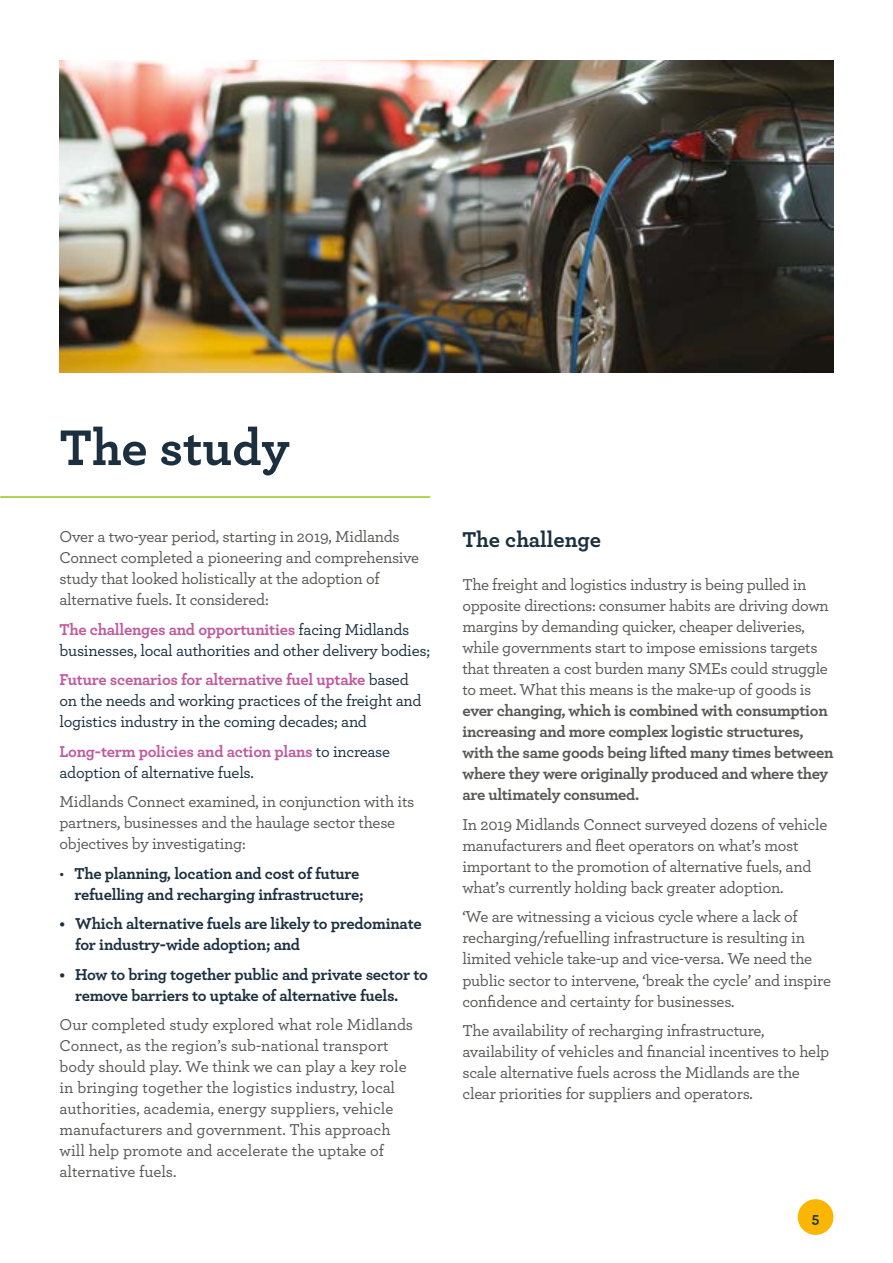
<style>
.page{position:relative;width:893px;height:1263px;background:#fff}
.page>*{position:absolute;margin:0;border:0;box-sizing:border-box;transform-origin:0 0}
.Page_Header{font:700 52.5px "Archer";color:#1b2f3f}
.Sub_Header_Blue{font:700 22.5px "Archer";color:#1b2f3f}
.Body_Copy_Grey{font:500 16.5px/21px "Archer";letter-spacing:-.015em;color:#575756}
.Body_Copy_Grey-2{font:500 16.5px/21px "Archer";letter-spacing:-.015em;color:#1b2f3f}
.Body_Copy_Grey-3{font:700 16.5px/21px "Archer";letter-spacing:-.015em;color:#1b2f3f}
.t1{font:700 15px "Archer";color:#1b2f3f}
.s1{font-weight:700;color:#c0599d}
.s2{font-weight:500}
.s3{font-weight:700}
</style>
<div class="page">
<div style="left:798px;top:1199px;width:35px;height:36px;background:#fab600;border-radius:50%"></div>
<hr style="left:1px;top:496px;width:429px;height:2px;background:#9bc31c">
<img style="left:60px;top:60px;width:773px;height:313px">
<h1 class="Page_Header" style="left:60px;top:406px;width:232px">The study</h1>
<p class="Body_Copy_Grey" style="left:60px;top:525px;width:361px">Over a two-year period, starting in 2019, Midlands Connect completed a pioneering and comprehensive study that looked holistically at the adoption of alternative fuels. It considered:</p>
<p class="Body_Copy_Grey-2" style="left:60px;top:618px;width:372px"><span class="s1">The challenges and opportunities</span> facing Midlands businesses, local authorities and other delivery bodies;</p>
<p class="Body_Copy_Grey-2" style="left:60px;top:668px;width:364px"><span class="s1">Future scenarios for alternative fuel uptake</span> based on the needs and working practices of the freight and logistics industry in the coming decades; and</p>
<p class="Body_Copy_Grey-2" style="left:60px;top:740px;width:332px"><span class="s1">Long-term policies and action plans</span> to increase adoption of alternative fuels.</p>
<p class="Body_Copy_Grey" style="left:60px;top:790px;width:356px">Midlands Connect examined, in conjunction with its partners, businesses and the haulage sector these objectives by investigating:</p>
<p class="Body_Copy_Grey-3" style="left:60px;top:862px;width:306px;text-align:right"><span class="s2">•</span> The planning, location and cost of future refuelling and recharging infrastructure;</p>
<p class="Body_Copy_Grey-3" style="left:75px;top:912px;width:348px;text-indent:-16px">• Which alternative fuels are likely to predominate for industry-wide adoption; and</p>
<p class="Body_Copy_Grey-3" style="left:75px;top:963px;width:354px;text-indent:-16px">• How to bring together public and private sector to remove barriers to uptake of alternative fuels.</p>
<p class="Body_Copy_Grey" style="left:60px;top:1013px;width:355px">Our completed study explored what role Midlands Connect, as the region’s sub-national transport body should play. We think we can play a key role in bringing together the logistics industry, local authorities, academia, energy suppliers, vehicle manufacturers and government. This approach will help promote and accelerate the uptake of alternative fuels.</p>
<h2 class="Sub_Header_Blue" style="left:462px;top:522px;width:140px">The challenge</h2>
<p class="Body_Copy_Grey" style="left:462px;top:574px;width:372px">The freight and logistics industry is being pulled in opposite directions: consumer habits are driving down margins by demanding quicker, cheaper deliveries, while governments start to impose emissions targets that threaten a cost burden many SMEs could struggle to meet. What this means is the make-up of goods is <span class="s3">ever changing, which is combined with consumption increasing and more complex logistic structures, with the same goods being lifted many times between where they were originally produced and where they are ultimately consumed.</span></p>
<p class="Body_Copy_Grey" style="left:462px;top:813px;width:367px">In 2019 Midlands Connect surveyed dozens of vehicle manufacturers and fleet operators on what’s most important to the promotion of alternative fuels, and what’s currently holding back greater adoption.</p>
<p class="Body_Copy_Grey" style="left:462px;top:906px;width:370px">‘We are witnessing a vicious cycle where a lack of recharging/refuelling infrastructure is resulting in limited vehicle take-up and vice-versa. We need the public sector to intervene, ‘break the cycle’ and inspire confidence and certainty for businesses.</p>
<p class="Body_Copy_Grey" style="left:462px;top:1019px;width:368px">The availability of recharging infrastructure, availability of vehicles and financial incentives to help scale alternative fuels across the Midlands are the clear priorities for suppliers and operators.</p>
<p class="t1" style="left:812px;top:1206px;width:9px">5</p>
</div>
